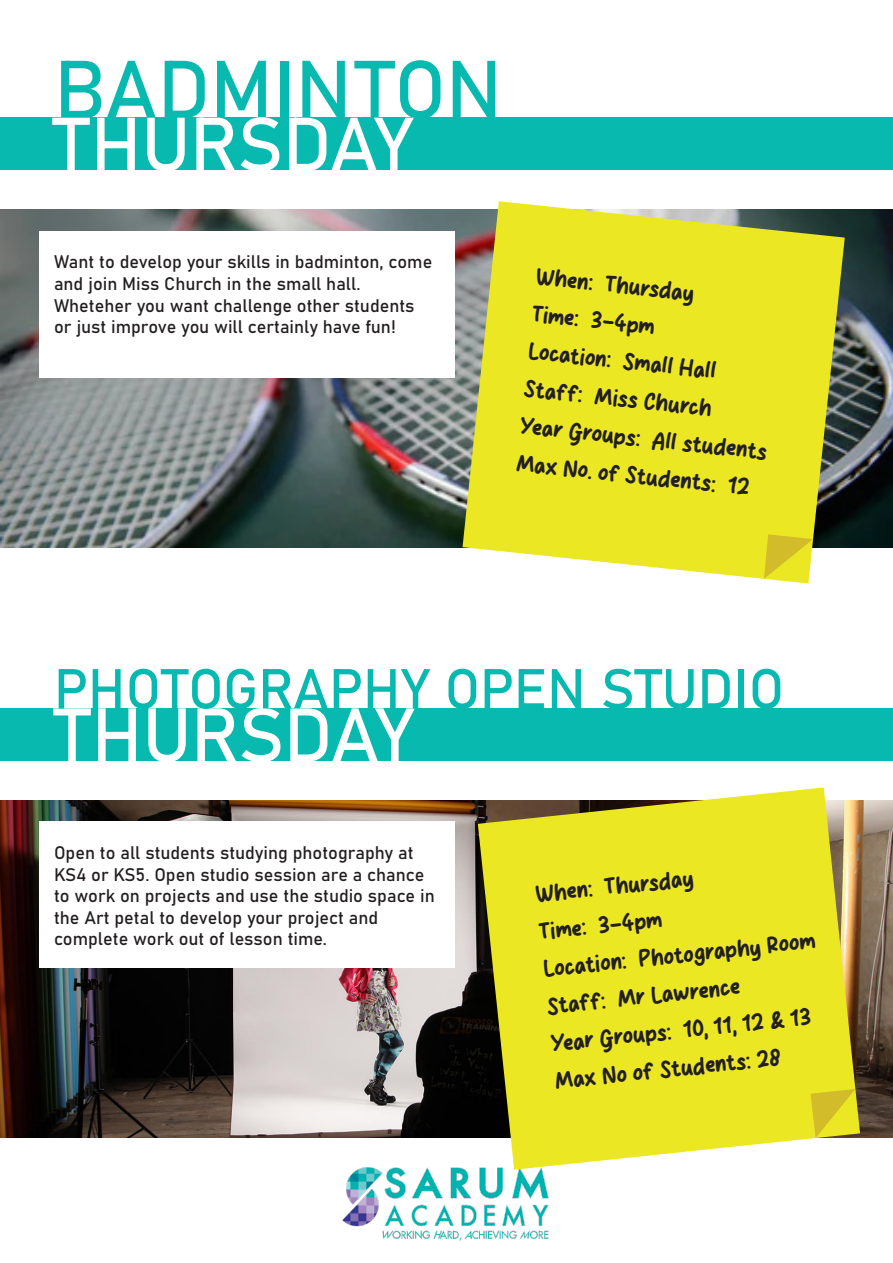
<style>
.page{position:relative;width:893px;height:1263px;background:#fff}
.page>*{position:absolute;margin:0;border:0;box-sizing:border-box;transform-origin:0 0}
.t1{font:81px "Bahnschrift";color:#08b9af}
.t2{font:75px "Bahnschrift";letter-spacing:-.01em;color:#fff}
.t3{font:55.5px "Bahnschrift";letter-spacing:-.005em;color:#08b9af}
.t4{font:24px "Milku";color:#231f20}
.t5{font:18px/21.6px "Bahnschrift";color:#231f20}
</style>
<div class="page">
<img style="left:343px;top:1167px;width:206px;height:74px">
<img style="left:0;top:209px;width:893px;height:338px">
<div style="left:0;top:118px;width:893px;height:52px;background:#08b9af"></div>
<svg style="left:462px;top:201px;width:383px;height:382px;background:#dedc39"></svg>
<svg style="left:764px;top:534px;width:49px;height:45px;background:#dfd42d"></svg>
<div style="left:39px;top:231px;width:415px;height:146px;background:#fff"></div>
<img style="left:0;top:800px;width:893px;height:338px">
<div style="left:0;top:708px;width:893px;height:52px;background:#08b9af"></div>
<svg style="left:478px;top:787px;width:382px;height:383px;background:#deda36"></svg>
<svg style="left:810px;top:1089px;width:45px;height:49px;background:#dacd26"></svg>
<div style="left:39px;top:821px;width:415px;height:147px;background:#fff"></div>
<p class="t1" style="left:54px;top:28px;width:450px">BADMINTON</p>
<p class="t2" style="left:53px;top:88px;width:361px">THURSDAY</p>
<p class="t5" style="left:54px;top:250px;width:380px">Want to develop your skills in badminton, come and join Miss Church in the small hall.</p>
<p class="t5" style="left:54px;top:293px;width:362px">Wheteher you want challenge other students</p>
<p class="t5" style="left:54px;top:315px;width:343px">or just improve you will certainly have fun!</p>
<p class="t4" style="left:537px;top:265px;width:160px;rotate:6deg">When: Thursday</p>
<p class="t4" style="left:533px;top:302px;width:125px;rotate:6deg">Time: 3-4pm</p>
<p class="t4" style="left:530px;top:339px;width:190px;rotate:6deg">Location: Small Hall</p>
<p class="t4" style="left:526px;top:376px;width:190px;rotate:6deg">Staff: Miss Church</p>
<p class="t4" style="left:522px;top:414px;width:249px;rotate:6deg">Year Groups: All students</p>
<p class="t4" style="left:518px;top:451px;width:236px;rotate:6deg">Max No. of Students: 12</p>
<p class="t3" style="left:54px;top:647px;width:732px">PHOTOGRAPHY OPEN STUDIO</p>
<p class="t2" style="left:54px;top:678px;width:361px">THURSDAY</p>
<p class="t5" style="left:54px;top:841px;width:382px">Open to all students studying photography at KS4 or KS5. Open studio session are a chance to work on projects and use the studio space in the Art petal to develop your project and</p>
<p class="t5" style="left:54px;top:927px;width:274px">complete work out of lesson time.</p>
<p class="t4" style="left:534px;top:883px;width:160px;rotate:-6deg">When: Thursday</p>
<p class="t4" style="left:538px;top:920px;width:125px;rotate:-6deg">Time: 3-4pm</p>
<p class="t4" style="left:542px;top:957px;width:275px;rotate:-6deg">Location: Photography Room</p>
<p class="t4" style="left:546px;top:994px;width:195px;rotate:-6deg">Staff: Mr Lawrence</p>
<p class="t4" style="left:550px;top:1032px;width:263px;rotate:-6deg">Year Groups: 10, 11, 12 &amp; 13</p>
<p class="t4" style="left:554px;top:1069px;width:229px;rotate:-6deg">Max No of Students: 28</p>
</div>
